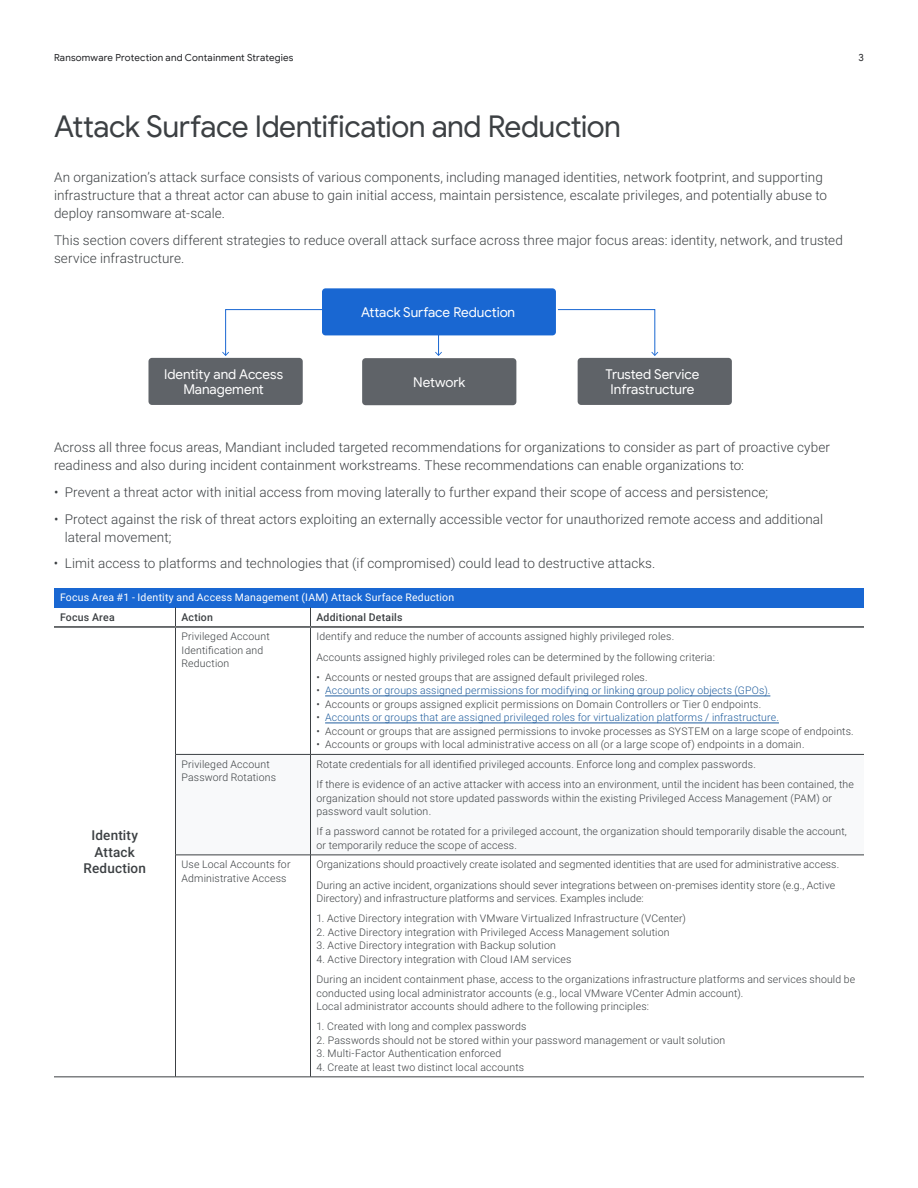
<style>
.page{position:relative;width:918px;height:1188px;background:#fff}
.page>*{position:absolute;margin:0;border:0;box-sizing:border-box;transform-origin:0 0}
.t1{font:30px "Google Sans";letter-spacing:-.015em;color:#3c4043}
.t2{font:300 13.5px/18px "Roboto";letter-spacing:.005em;color:#3c4043}
.t3{font:13.5px/14.7px "Google Sans";letter-spacing:-.005em;color:#fff;text-align:center}
.t4{font:500 13.5px/16.5px "Roboto";letter-spacing:.015em;color:#3c4043;text-align:center}
.t5{font:300 10.5px/13.5px "Roboto";letter-spacing:.015em;color:#3c4043}
.t6{font:300 10.5px "Roboto";letter-spacing:.015em;color:#215e9e}
.t7{font:10.5px "Roboto";letter-spacing:.02em;color:#fff}
.t8{font:500 10.5px "Roboto";letter-spacing:.02em;color:#3c4043}
.t9{font:9.75px "Google Sans";letter-spacing:.02em;color:#202124}
.s1{color:#3c4043}
</style>
<div class="page">
<div style="left:54px;top:588px;width:810px;height:19px;background:#1967d2"></div>
<svg style="left:176px;top:854px;width:688px;height:1px"></svg>
<svg style="left:175px;top:607px;width:1px;height:19px"></svg>
<svg style="left:310px;top:607px;width:1px;height:19px"></svg>
<hr style="left:175px;top:628px;width:1px;height:126px;background:#3c4043">
<hr style="left:310px;top:628px;width:1px;height:126px;background:#3c4043">
<hr style="left:175px;top:754px;width:135px;height:1px;background:#3c4043">
<hr style="left:175px;top:755px;width:1px;height:100px;background:#3c4043">
<hr style="left:310px;top:754px;width:554px;height:1px;background:#3c4043">
<hr style="left:310px;top:755px;width:1px;height:100px;background:#3c4043">
<hr style="left:175px;top:855px;width:135px;height:1px;background:#3c4043">
<hr style="left:175px;top:855px;width:1px;height:222px;background:#3c4043">
<hr style="left:310px;top:855px;width:554px;height:1px;background:#3c4043">
<hr style="left:310px;top:855px;width:1px;height:222px;background:#3c4043">
<hr style="left:54px;top:1077px;width:122px;height:1px;background:#3c4043">
<hr style="left:176px;top:1077px;width:134px;height:1px;background:#3c4043">
<hr style="left:310px;top:1077px;width:554px;height:1px;background:#3c4043">
<hr style="left:54px;top:626px;width:122px;height:2px;background:#3c4043">
<hr style="left:176px;top:626px;width:134px;height:2px;background:#3c4043">
<hr style="left:310px;top:626px;width:554px;height:2px;background:#3c4043">
<hr style="left:325px;top:696px;width:445px;height:1px;background:#215e9e">
<hr style="left:325px;top:723px;width:454px;height:1px;background:#215e9e">
<svg style="left:435px;top:335px;width:7px;height:21px"></svg>
<svg style="left:222px;top:309px;width:101px;height:47px"></svg>
<svg style="left:557px;top:309px;width:101px;height:47px"></svg>
<div style="left:322px;top:288px;width:234px;height:47px;background:#1967d2;border-radius:4px"></div>
<div style="left:362px;top:358px;width:154px;height:47px;background:#5f6368;border-radius:4px"></div>
<div style="left:148px;top:358px;width:155px;height:47px;background:#5f6368;border-radius:4px"></div>
<div style="left:578px;top:358px;width:154px;height:47px;background:#5f6368;border-radius:4px"></div>
<p class="t9" style="left:54px;top:52px;width:241px">Ransomware Protection and Containment Strategies</p>
<p class="t9" style="left:859px;top:52px;width:7px">3</p>
<h1 class="t1" style="left:54px;top:108px;width:569px">Attack Surface Identification and Reduction</h1>
<p class="t2" style="left:54px;top:168px;width:775px">An organization’s attack surface consists of various components, including managed identities, network footprint, and supporting infrastructure that a threat actor can abuse to gain initial access, maintain persistence, escalate privileges, and potentially abuse to deploy ransomware at-scale.</p>
<p class="t2" style="left:54px;top:231px;width:790px">This section covers different strategies to reduce overall attack surface across three major focus areas: identity, network, and trusted service infrastructure.</p>
<p class="t3" style="left:361px;top:305px;width:156px">Attack Surface Reduction</p>
<p class="t3" style="left:164px;top:367px;width:120px">Identity and Access<br>Management</p>
<p class="t3" style="left:606px;top:367px;width:95px">Trusted Service<br>Infrastructure</p>
<p class="t3" style="left:413px;top:375px;width:54px">Network</p>
<p class="t2" style="left:54px;top:437px;width:778px">Across all three focus areas, Mandiant included targeted recommendations for organizations to consider as part of proactive cyber readiness and also during incident containment workstreams. These recommendations can enable organizations to:</p>
<p class="t2" style="left:54px;top:482px;width:716px">• Prevent a threat actor with initial access from moving laterally to further expand their scope of access and persistence;</p>
<p class="t2" style="left:65px;top:509px;width:760px;text-indent:-11px">• Protect against the risk of threat actors exploiting an externally accessible vector for unauthorized remote access and additional lateral movement;</p>
<p class="t2" style="left:54px;top:554px;width:603px">• Limit access to platforms and technologies that (if compromised) could lead to destructive attacks.</p>
<p class="t7" style="left:60px;top:590px;width:396px">Focus Area #1 - Identity and Access Management (IAM) Attack Surface Reduction</p>
<p class="t8" style="left:60px;top:610px;width:56px">Focus Area</p>
<p class="t8" style="left:181px;top:610px;width:33px">Action</p>
<p class="t8" style="left:316px;top:610px;width:88px">Additional Details</p>
<p class="t4" style="left:84px;top:827px;width:64px">Identity<br>Attack<br>Reduction</p>
<p class="t5" style="left:182px;top:630px;width:90px">Privileged Account<br>Identification and<br>Reduction</p>
<p class="t5" style="left:316px;top:626px;width:400px;line-height:20.2px">Identify and reduce the number of accounts assigned highly privileged roles.<br>Accounts assigned highly privileged roles can be determined by the following criteria:</p>
<p class="t5" style="left:316px;top:670px;width:333px">• Accounts or nested groups that are assigned default privileged roles.</p>
<p class="t6" style="left:316px;top:683px;width:455px"><span class="s1">•</span> Accounts or groups assigned permissions for modifying or linking group policy objects (GPOs).</p>
<p class="t5" style="left:316px;top:697px;width:446px">• Accounts or groups assigned explicit permissions on Domain Controllers or Tier 0 endpoints.</p>
<p class="t6" style="left:316px;top:710px;width:464px"><span class="s1">•</span> Accounts or groups that are assigned privileged roles for virtualization platforms / infrastructure.</p>
<p class="t5" style="left:316px;top:724px;width:539px">• Account or groups that are assigned permissions to invoke processes as SYSTEM on a large scope of endpoints.</p>
<p class="t5" style="left:316px;top:738px;width:490px">• Accounts or groups with local administrative access on all (or a large scope of) endpoints in a domain.</p>
<p class="t5" style="left:182px;top:757px;width:96px">Privileged Account<br>Password Rotations</p>
<p class="t5" style="left:316px;top:754px;width:539px;line-height:20.2px">Rotate credentials for all identified privileged accounts. Enforce long and complex passwords.<br>If there is evidence of an active attacker with access into an environment, until the incident has been contained, the</p>
<p class="t5" style="left:316px;top:791px;width:517px">organization should not store updated passwords within the existing Privileged Access Management (PAM) or password vault solution.</p>
<p class="t5" style="left:316px;top:825px;width:532px">If a password cannot be rotated for a privileged account, the organization should temporarily disable the account, or temporarily reduce the scope of access.</p>
<p class="t5" style="left:182px;top:858px;width:111px">Use Local Accounts for<br>Administrative Access</p>
<p class="t5" style="left:316px;top:854px;width:524px;line-height:20.2px">Organizations should proactively create isolated and segmented identities that are used for administrative access.<br>During an active incident, organizations should sever integrations between on-premises identity store (e.g., Active</p>
<p class="t5" style="left:316px;top:891px;width:329px">Directory) and infrastructure platforms and services. Examples include:</p>
<p class="t5" style="left:316px;top:912px;width:371px">1. Active Directory integration with VMware Virtualized Infrastructure (VCenter)</p>
<p class="t5" style="left:316px;top:925px;width:355px">2. Active Directory integration with Privileged Access Management solution</p>
<p class="t5" style="left:316px;top:939px;width:241px">3. Active Directory integration with Backup solution</p>
<p class="t5" style="left:316px;top:949px;width:540px;line-height:20.2px">4. Active Directory integration with Cloud IAM services<br>During an incident containment phase, access to the organizations infrastructure platforms and services should be</p>
<p class="t5" style="left:316px;top:986px;width:428px">conducted using local administrator accounts (e.g., local VMware VCenter Admin account).<br>Local administrator accounts should adhere to the following principles:</p>
<p class="t5" style="left:316px;top:1020px;width:212px">1. Created with long and complex passwords</p>
<p class="t5" style="left:316px;top:1033px;width:410px">2. Passwords should not be stored within your password management or vault solution</p>
<p class="t5" style="left:316px;top:1047px;width:186px">3. Multi-Factor Authentication enforced</p>
<p class="t5" style="left:316px;top:1060px;width:209px">4. Create at least two distinct local accounts</p>
</div>
